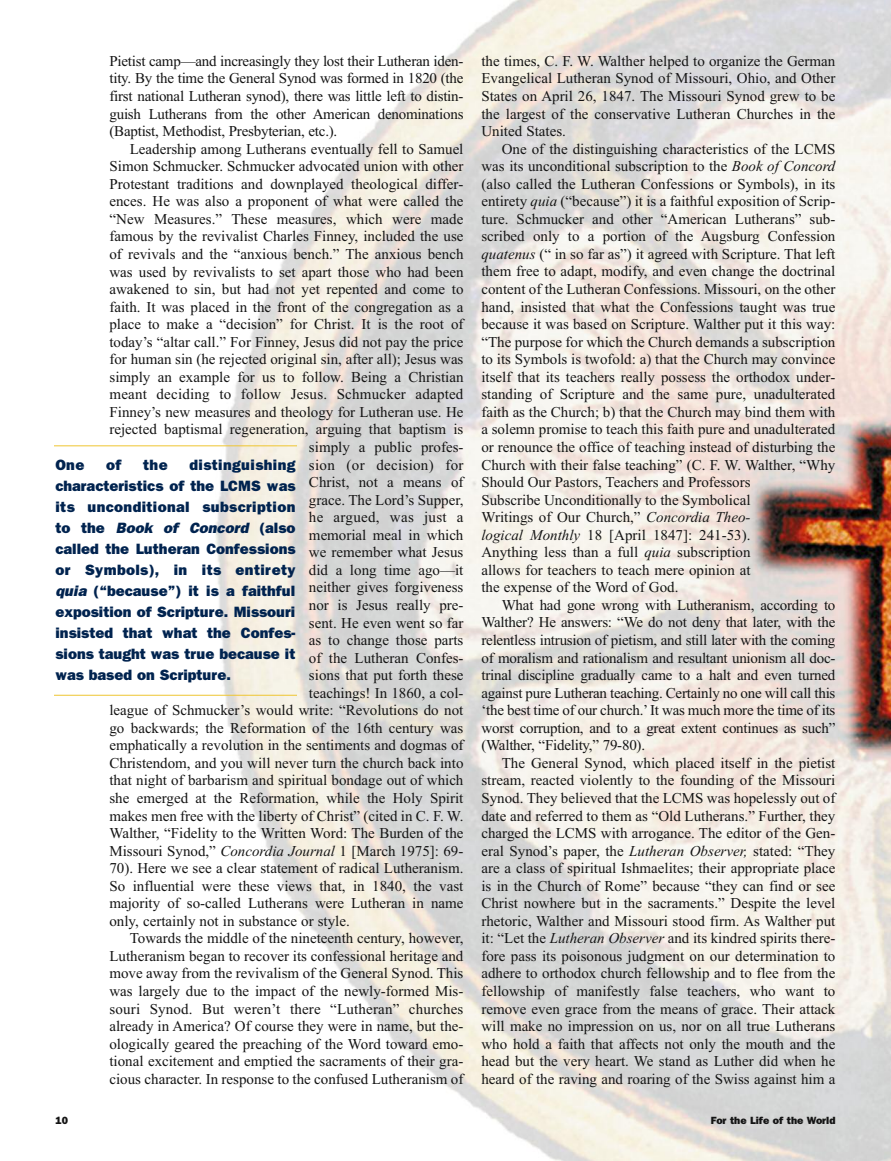
<style>
.page{position:relative;width:891px;height:1161px;background:#fff}
.page>*{position:absolute;margin:0;border:0;box-sizing:border-box;transform-origin:0 0}
.t1{font:15px/17.5px "Times New Roman";color:#141414;text-align:justify}
.t2{font:800 15px/21px "Franklin Gothic";color:#00234f;text-align:justify}
.t3{font:15px "Times New Roman";letter-spacing:.02em;color:#141414}
.t4{font:800 10.5px "Franklin Gothic";color:#141414}
.s1{font-style:italic}
</style>
<div class="page">
<img style="left:192px;top:0;width:699px;height:1161px">
<hr style="left:54px;top:445px;width:243px;height:1px;background:#efc530">
<hr style="left:54px;top:695px;width:243px;height:1px;background:#efc530">
<p class="t1" style="left:109px;top:52px;width:356px">Pietist camp—and increasingly they lost their Lutheran iden&shy;tity. By the time the General Synod was formed in 1820 (the first national Lutheran synod), there was little left to distin&shy;guish Lutherans from the other American denominations (Baptist, Methodist, Presbyterian, etc.).</p>
<p class="t1" style="left:130px;top:140px;width:335px">Leadership among Lutherans eventually fell to Samuel</p>
<p class="t1" style="left:109px;top:157px;width:356px">Simon Schmucker. Schmucker advocated union with other</p>
<p class="t1" style="left:109px;top:175px;width:355px">Protestant traditions and downplayed theological differ-</p>
<p class="t1" style="left:109px;top:192px;width:356px">ences. He was also a proponent of what were called the</p>
<p class="t1" style="left:109px;top:210px;width:356px">“New Measures.” These measures, which were made</p>
<p class="t1" style="left:109px;top:227px;width:356px">famous by the revivalist Charles Finney, included the use</p>
<p class="t1" style="left:109px;top:245px;width:356px">of revivals and the “anxious bench.” The anxious bench</p>
<p class="t1" style="left:109px;top:263px;width:356px">was used by revivalists to set apart those who had been</p>
<p class="t1" style="left:109px;top:280px;width:356px">awakened to sin, but had not yet repented and come to</p>
<p class="t1" style="left:109px;top:298px;width:356px">faith. It was placed in the front of the congregation as a</p>
<p class="t1" style="left:109px;top:315px;width:356px">place to make a “decision” for Christ. It is the root of</p>
<p class="t1" style="left:109px;top:333px;width:356px">today’s “altar call.” For Finney, Jesus did not pay the price</p>
<p class="t1" style="left:109px;top:350px;width:355px">for human sin (he rejected original sin, after all); Jesus was</p>
<p class="t1" style="left:109px;top:368px;width:356px">simply an example for us to follow. Being a Christian</p>
<p class="t1" style="left:109px;top:385px;width:355px">meant deciding to follow Jesus. Schmucker adapted</p>
<p class="t1" style="left:109px;top:403px;width:356px">Finney’s new measures and theology for Lutheran use. He</p>
<p class="t1" style="left:109px;top:421px;width:356px">rejected baptismal regeneration, arguing that baptism is</p>
<p class="t1" style="left:309px;top:438px;width:156px">simply a public profes-</p>
<p class="t3" style="left:309px;top:456px;width:156px">sion (or decision) for</p>
<p class="t1" style="left:309px;top:473px;width:156px">Christ, not a means of</p>
<p class="t1" style="left:309px;top:491px;width:156px">grace. The Lord’s Supper,</p>
<p class="t3" style="left:309px;top:508px;width:156px">he argued, was just a</p>
<p class="t1" style="left:309px;top:526px;width:156px">memorial meal in which</p>
<p class="t1" style="left:309px;top:543px;width:156px">we remember what Jesus</p>
<p class="t1" style="left:309px;top:561px;width:156px">did a long time ago—it</p>
<p class="t1" style="left:309px;top:578px;width:156px">neither gives forgiveness</p>
<p class="t1" style="left:309px;top:596px;width:156px">nor is Jesus really pre-</p>
<p class="t1" style="left:309px;top:614px;width:156px">sent. He even went so far</p>
<p class="t1" style="left:309px;top:631px;width:156px">as to change those parts</p>
<p class="t1" style="left:309px;top:649px;width:156px">of the Lutheran Confes-</p>
<p class="t1" style="left:309px;top:666px;width:156px">sions that put forth these</p>
<p class="t1" style="left:309px;top:684px;width:156px">teachings! In 1860, a col-</p>
<p class="t1" style="left:109px;top:701px;width:356px">league of Schmucker’s would write: “Revolutions do not</p>
<p class="t1" style="left:109px;top:719px;width:355px">go backwards; the Reformation of the 16th century was</p>
<p class="t1" style="left:109px;top:736px;width:356px">emphatically a revolution in the sentiments and dogmas of</p>
<p class="t1" style="left:109px;top:754px;width:356px">Christendom, and you will never turn the church back into</p>
<p class="t1" style="left:109px;top:771px;width:356px">that night of barbarism and spiritual bondage out of which</p>
<p class="t1" style="left:109px;top:789px;width:356px">she emerged at the Reformation, while the Holy Spirit</p>
<p class="t1" style="left:109px;top:807px;width:355px">makes men free with the liberty of Christ” (cited in C. F. W.</p>
<p class="t1" style="left:109px;top:824px;width:356px">Walther, “Fidelity to the Written Word: The Burden of the</p>
<p class="t1" style="left:109px;top:842px;width:355px">Missouri Synod,” <span class="s1">Concordia Journal</span> 1 [March 1975]: 69-</p>
<p class="t1" style="left:109px;top:859px;width:356px">70). Here we see a clear statement of radical Lutheranism.</p>
<p class="t1" style="left:109px;top:877px;width:356px">So influential were these views that, in 1840, the vast</p>
<p class="t1" style="left:109px;top:894px;width:356px">majority of so-called Lutherans were Lutheran in name</p>
<p class="t1" style="left:109px;top:912px;width:242px">only, certainly not in substance or style.</p>
<p class="t1" style="left:130px;top:929px;width:335px">Towards the middle of the nineteenth century, however,</p>
<p class="t1" style="left:109px;top:947px;width:356px">Lutheranism began to recover its confessional heritage and</p>
<p class="t1" style="left:109px;top:965px;width:355px">move away from the revivalism of the General Synod. This</p>
<p class="t1" style="left:109px;top:982px;width:356px">was largely due to the impact of the newly-formed Mis-</p>
<p class="t1" style="left:109px;top:1000px;width:356px">souri Synod. But weren’t there “Lutheran” churches</p>
<p class="t1" style="left:109px;top:1017px;width:355px">already in America? Of course they were in name, but the-</p>
<p class="t1" style="left:109px;top:1035px;width:355px">ologically geared the preaching of the Word toward emo-</p>
<p class="t1" style="left:109px;top:1052px;width:355px">tional excitement and emptied the sacraments of their gra-</p>
<p class="t1" style="left:109px;top:1070px;width:355px">cious character. In response to the confused Lutheranism of</p>
<p class="t2" style="left:55px;top:455px;width:242px;text-indent:134px">distinguishing characteristics of the LCMS was its unconditional subscription to the <span class="s1">Book of Concord</span> (also called the Lutheran Confessions or Symbols), in its entirety <span class="s1">quia</span> (“because”) it is a faithful exposition of Scripture. Missouri insisted that what the Confes&shy;sions taught was true because it was based on Scripture.</p>
<p class="t2" style="left:55px;top:455px;width:30px">One</p>
<p class="t2" style="left:106px;top:455px;width:17px">of</p>
<p class="t2" style="left:143px;top:455px;width:26px">the</p>
<p class="t1" style="left:481px;top:52px;width:356px">the times, C. F. W. Walther helped to organize the German Evangelical Lutheran Synod of Missouri, Ohio, and Other States on April 26, 1847. The Missouri Synod grew to be the largest of the conservative Lutheran Churches in the United States.</p>
<p class="t1" style="left:481px;top:140px;width:356px;text-align:left;text-indent:20px">One of the distinguishing characteristics of the LCMS was its unconditional subscription to the <span class="s1">Book of Concord </span>(also called the Lutheran Confessions or Symbols), in its entirety <span class="s1">quia</span> (“because”) it is a faithful exposition of Scrip&shy;ture. Schmucker and other “American Lutherans” sub&shy;scribed only to a portion of the Augsburg Confession <span class="s1">quatenus</span> (“ in so far as”) it agreed with Scripture. That left them free to adapt, modify, and even change the doctrinal content of the Lutheran Confessions. Missouri, on the other hand, insisted that what the Confessions taught was true because it was based on Scripture. Walther put it this way: “The purpose for which the Church demands a subscription to its Symbols is twofold: a) that the Church may convince itself that its teachers really possess the orthodox under&shy;standing of Scripture and the same pure, unadulterated faith as the Church; b) that the Church may bind them with a solemn promise to teach this faith pure and unadulterated or renounce the office of teaching instead of disturbing the Church with their false teaching” (C. F. W. Walther, “Why Should Our Pastors, Teachers and Professors<br>Subscribe Unconditionally to the Symbolical<br>Writings of Our Church,” <span class="s1">Concordia Theo-<br>logical Monthly</span> 18 [April 1847]: 241-53).<br>Anything less than a full <span class="s1">quia</span> subscription<br>allows for teachers to teach mere opinion at<br>the expense of the Word of God.</p>
<p class="t1" style="left:481px;top:596px;width:356px;text-indent:20px">What had gone wrong with Lutheranism, according to Walther? He answers: “We do not deny that later, with the relentless intrusion of pietism, and still later with the coming of moralism and rationalism and resultant unionism all doc&shy;trinal discipline gradually came to a halt and even turned against pure Lutheran teaching. Certainly no one will call this ‘the best time of our church.’It was much more the time of its worst corruption, and to a great extent continues as such” (Walther, “Fidelity,” 79-80).</p>
<p class="t1" style="left:481px;top:754px;width:356px;text-indent:20px">The General Synod, which placed itself in the pietist stream, reacted violently to the founding of the Missouri Synod. They believed that the LCMS was hopelessly out of date and referred to them as “Old Lutherans.” Further, they charged the LCMS with arrogance. The editor of the Gen&shy;eral Synod’s paper, the <span class="s1">Lutheran Observer,</span> stated: “They are a class of spiritual Ishmaelites; their appropriate place is in the Church of Rome” because “they can find or see Christ nowhere but in the sacraments.” Despite the level rhetoric, Walther and Missouri stood firm. As Walther put it: “Let the <span class="s1">Lutheran Observer</span> and its kindred spirits there&shy;fore pass its poisonous judgment on our determination to adhere to orthodox church fellowship and to flee from the fellowship of manifestly false teachers, who want to remove even grace from the means of grace. Their attack will make no impression on us, nor on all true Lutherans who hold a faith that affects not only the mouth and the head but the very heart. We stand as Luther did when he heard of the raving and roaring of the Swiss against him a</p>
<p class="t4" style="left:56px;top:1114px;width:14px">10</p>
<p class="t4" style="left:711px;top:1114px;width:126px">For the Life of the World</p>
</div>
